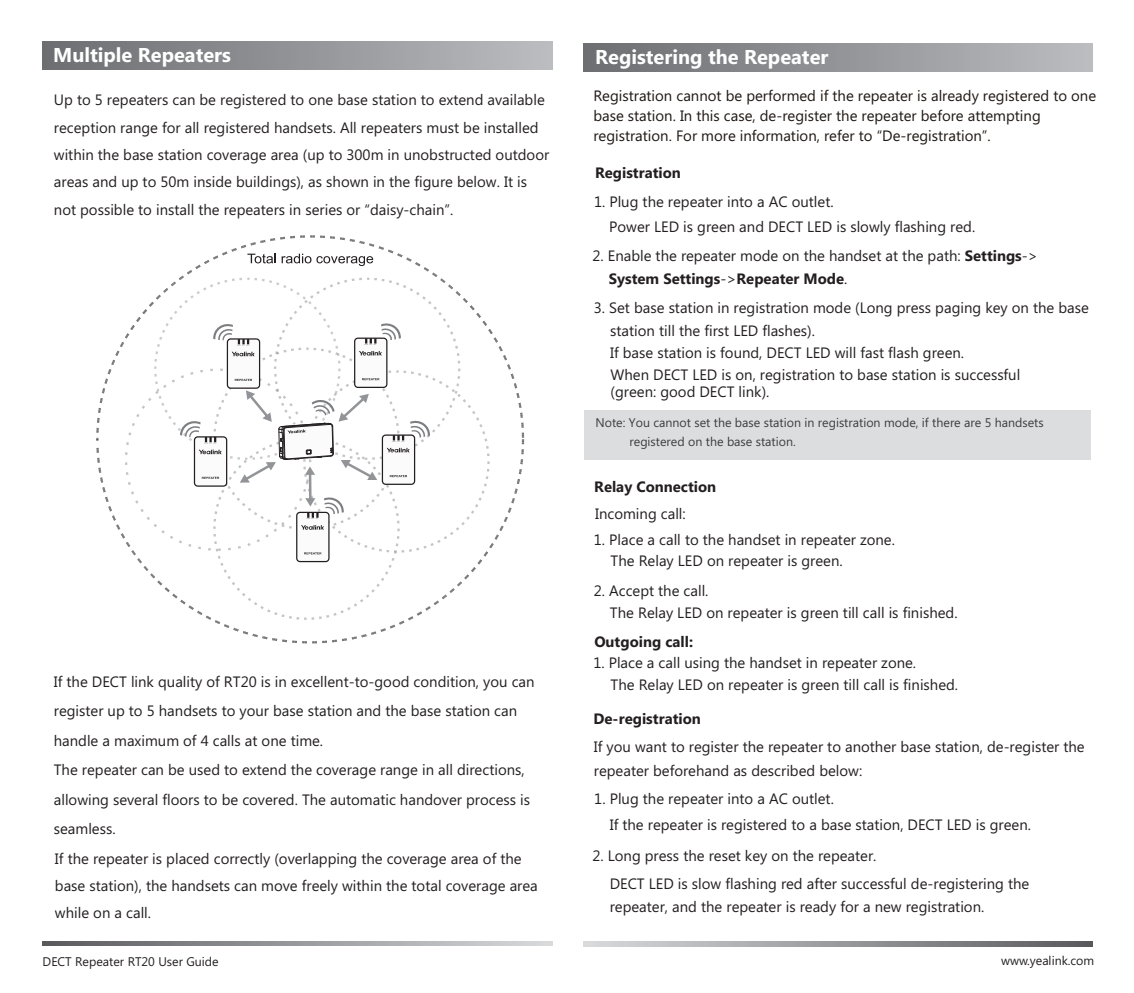
<style>
.page{position:relative;width:1134px;height:993px;background:#fff}
.page>*{position:absolute;margin:0;border:0;box-sizing:border-box;transform-origin:0 0}
.t1{font:700 20px "Microsoft Phags Pa";color:#fff}
.t2{font:15px/27.2px "Microsoft Phags Pa";color:#231f20}
.t3{font:15px/19.8px "Microsoft Phags Pa";color:#1f1712}
.t4{font:700 15px "Microsoft Phags Pa";color:#231f20}
.t5{font:12.5px/19.2px "Microsoft Phags Pa";color:#3e3e3f}
.t6{font:12.5px "Microsoft Phags Pa";color:#231f20}
.s1{font-weight:700}
</style>
<div class="page">
<svg style="left:43px;top:941px;width:509px;height:4px;background:#98999c"></svg>
<div style="left:43px;top:42px;width:509px;height:28px;background:linear-gradient(to right,#6b6d70,#bbbcc0)"></div>
<svg style="left:96px;top:235px;width:428px;height:408px"></svg>
<svg style="left:583px;top:941px;width:509px;height:5px;background:#98999c"></svg>
<div style="left:583px;top:43px;width:509px;height:28px;background:linear-gradient(to right,#6b6d70,#bbbcc0)"></div>
<div style="left:585px;top:410px;width:506px;height:50px;background:#dcdddf"></div>
<h1 class="t1" style="left:53px;top:41px;width:179px">Multiple Repeaters</h1>
<p class="t2" style="left:54px;top:85px;width:497px">Up to 5 repeaters can be registered to one base station to extend available reception range for all registered handsets. All repeaters must be installed within the base station coverage area (up to 300m in unobstructed outdoor areas and up to 50m inside buildings), as shown in the figure below. It is not possible to install the repeaters in series or “daisy-chain”.</p>
<p class="t2" style="left:54px;top:665px;width:482px;line-height:29.5px">If the DECT link quality of RT20 is in excellent-to-good condition, you can register up to 5 handsets to your base station and the base station can handle a maximum of 4 calls at one time.<br>The repeater can be used to extend the coverage range in all directions, allowing several floors to be covered. The automatic handover process is seamless.</p>
<p class="t2" style="left:55px;top:843px;width:484px">If the repeater is placed correctly (overlapping the coverage area of the base station), the handsets can move freely within the total coverage area while on a call.</p>
<h1 class="t1" style="left:595px;top:43px;width:235px">Registering the Repeater</h1>
<p class="t3" style="left:593px;top:85px;width:504px">Registration cannot be performed if the repeater is already registered to one base station. In this case, de-register the repeater before attempting registration. For more information, refer to “De-registration”.</p>
<p class="t4" style="left:595px;top:162px;width:87px">Registration</p>
<p class="t2" style="left:609px;top:188px;width:367px;line-height:25.5px;text-indent:-15px">1. Plug the repeater into a AC outlet.<br>Power LED is green and DECT LED is slowly flashing red.</p>
<p class="t2" style="left:609px;top:242px;width:431px;line-height:23.8px;text-indent:-16px">2. Enable the repeater mode on the handset at the path: <span class="s1">Settings</span>-&gt;<br><span class="s1">System Settings</span>-&gt;<span class="s1">Repeater Mode</span>.</p>
<p class="t2" style="left:610px;top:296px;width:480px;line-height:22.2px;text-indent:-16px">3. Set base station in registration mode (Long press paging key on the base station till the first LED flashes).<br>If base station is found, DECT LED will fast flash green.<br>When DECT LED is on, registration to base station is successful</p>
<p class="t2" style="left:611px;top:377px;width:160px">(green: good DECT link).</p>
<p class="t5" style="left:629px;top:412px;width:416px;text-indent:-34px">Note: You cannot set the base station in registration mode, if there are 5 handsets registered on the base station.</p>
<p class="t4" style="left:594px;top:475px;width:123px">Relay Connection</p>
<p class="t2" style="left:595px;top:499px;width:92px">Incoming call:</p>
<p class="t2" style="left:611px;top:545px;width:234px">The Relay LED on repeater is green.</p>
<p class="t2" style="left:610px;top:598px;width:349px">The Relay LED on repeater is green till call is finished.</p>
<p class="t2" style="left:594px;top:525px;width:303px">1. Place a call to the handset in repeater zone.</p>
<p class="t2" style="left:594px;top:576px;width:116px">2. Accept the call.</p>
<p class="t4" style="left:594px;top:630px;width:100px">Outgoing call:</p>
<p class="t2" style="left:593px;top:648px;width:324px">1. Place a call using the handset in repeater zone.</p>
<p class="t2" style="left:611px;top:670px;width:349px">The Relay LED on repeater is green till call is finished.</p>
<p class="t4" style="left:593px;top:708px;width:109px">De-registration</p>
<p class="t2" style="left:594px;top:733px;width:492px;line-height:23.8px">If you want to register the repeater to another base station, de-register the repeater beforehand as described below:</p>
<p class="t2" style="left:594px;top:784px;width:241px">1. Plug the repeater into a AC outlet.</p>
<p class="t2" style="left:610px;top:810px;width:423px">If the repeater is registered to a base station, DECT LED is green.</p>
<p class="t2" style="left:610px;top:839px;width:421px;line-height:29px;text-indent:-17px">2. Long press the reset key on the repeater.<br>DECT LED is slow flashing red after successful de-registering the</p>
<p class="t2" style="left:610px;top:891px;width:376px">repeater, and the repeater is ready for a new registration.</p>
<p class="t6" style="left:43px;top:952px;width:178px">DECT Repeater RT20 User Guide</p>
<p class="t6" style="left:1001px;top:951px;width:95px">www.yealink.com</p>
</div>
